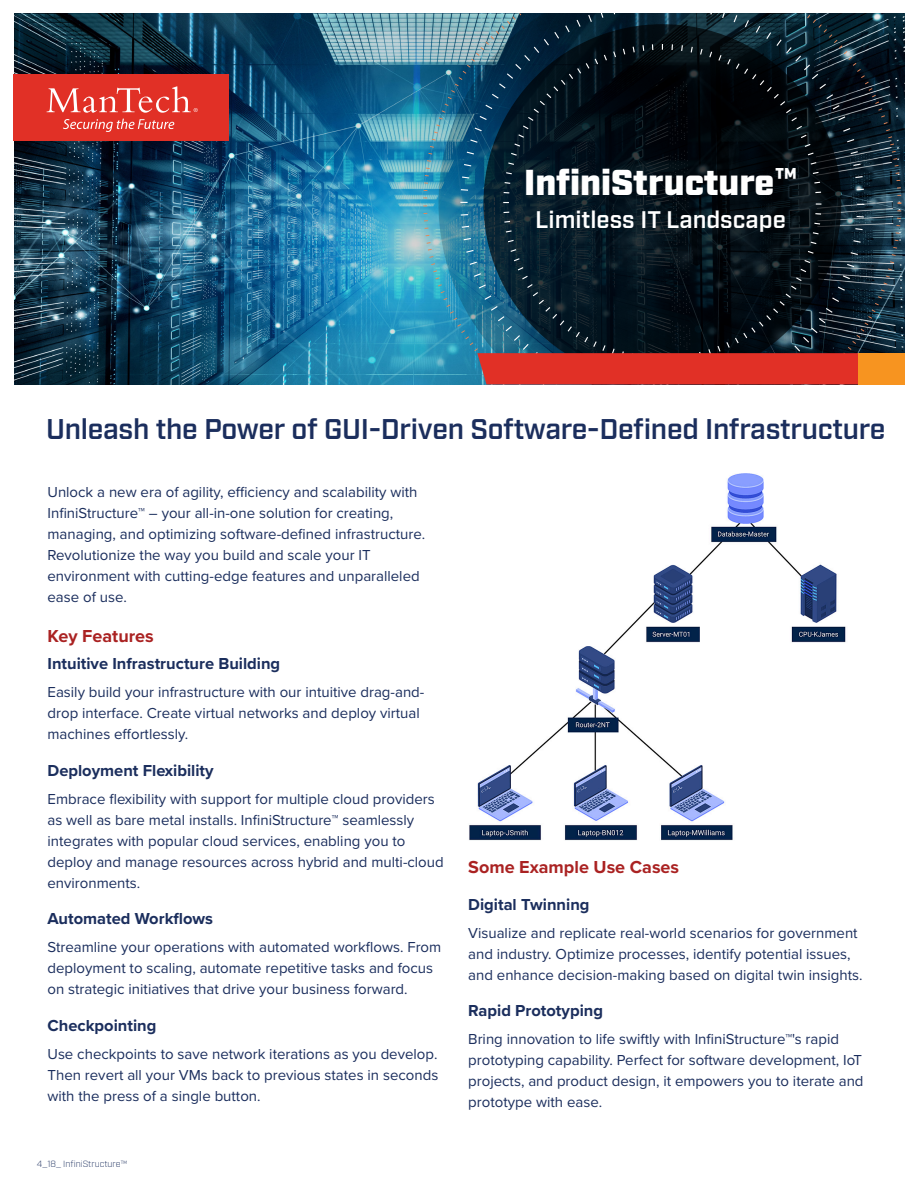
<style>
.page{position:relative;width:918px;height:1188px;background:#fff}
.page>*{position:absolute;margin:0;border:0;box-sizing:border-box;transform-origin:0 0}
.t1{font:900 36px "Industry";color:#fff}
.t2{font:600 28.5px "Industry";letter-spacing:-.01em;color:#1b2e5d}
.t3{font:600 24px "Industry";color:#fff}
.Sub_Title{font:700 18px "Proxima Nova";color:#a22}
.Body_Copy{font:700 16.5px "Proxima Nova";color:#1b2e5d}
.Body_Copy-2{font:15px/21px "Proxima Nova";color:#1b2e5d}
.t4{font:300 9px "Industry";color:#1b2e5d}
</style>
<div class="page">
<img style="left:469px;top:473px;width:377px;height:367px">
<img style="left:14px;top:14px;width:890px;height:370px">
<div style="left:14px;top:75px;width:216px;height:66px;background:#e13026"></div>
<svg style="left:423px;top:14px;width:478px;height:370px;background:#1f2b37"></svg>
<div style="left:858px;top:353px;width:46px;height:31px;background:#f79420"></div>
<svg style="left:63px;top:119px;width:111px;height:13px"></svg>
<svg style="left:47px;top:86px;width:151px;height:27px"></svg>
<p class="t1" style="left:524px;top:161px;width:274px">InfiniStructure<sup>™</sup></p>
<p class="t3" style="left:535px;top:205px;width:252px">Limitless IT Landscape</p>
<p class="t2" style="left:46px;top:413px;width:841px">Unleash the Power of GUI-Driven Software-Defined Infrastructure</p>
<p class="Body_Copy-2" style="left:48px;top:481px;width:379px">Unlock a new era of agility, efficiency and scalability with InfiniStructure™ – your all-in-one solution for creating, managing, and optimizing software-defined infrastructure.<br>Revolutionize the way you build and scale your IT environment with cutting-edge features and unparalleled ease of use.</p>
<p class="Sub_Title" style="left:48px;top:622px;width:108px">Key Features</p>
<p class="Body_Copy" style="left:48px;top:651px;width:234px">Intuitive Infrastructure Building</p>
<p class="Body_Copy-2" style="left:48px;top:681px;width:378px">Easily build your infrastructure with our intuitive drag-and&shy;drop interface. Create virtual networks and deploy virtual machines effortlessly.</p>
<p class="Body_Copy" style="left:48px;top:758px;width:168px">Deployment Flexibility</p>
<p class="Body_Copy-2" style="left:48px;top:787px;width:398px">Embrace flexibility with support for multiple cloud providers as well as bare metal installs. InfiniStructure™ seamlessly integrates with popular cloud services, enabling you to deploy and manage resources across hybrid and multi-cloud environments.</p>
<p class="Body_Copy" style="left:48px;top:906px;width:167px">Automated Workflows</p>
<p class="Body_Copy-2" style="left:48px;top:936px;width:395px">Streamline your operations with automated workflows. From deployment to scaling, automate repetitive tasks and focus on strategic initiatives that drive your business forward.</p>
<p class="Body_Copy" style="left:48px;top:1013px;width:110px">Checkpointing</p>
<p class="Body_Copy-2" style="left:48px;top:1042px;width:392px;text-align:justify">Use checkpoints to save network iterations as you develop.<br>Then revert all your VMs back to previous states in seconds with the press of a single button.</p>
<p class="t4" style="left:37px;top:1159px;width:92px">4_18_ InfiniStructure™</p>
<p class="Sub_Title" style="left:468px;top:854px;width:212px">Some Example Use Cases</p>
<p class="Body_Copy" style="left:468px;top:892px;width:123px">Digital Twinning</p>
<p class="Body_Copy-2" style="left:468px;top:921px;width:396px">Visualize and replicate real-world scenarios for government and industry. Optimize processes, identify potential issues, and enhance decision-making based on digital twin insights.</p>
<p class="Body_Copy" style="left:468px;top:999px;width:136px">Rapid Prototyping</p>
<p class="Body_Copy-2" style="left:468px;top:1028px;width:397px">Bring innovation to life swiftly with InfiniStructure™'s rapid prototyping capability. Perfect for software development, IoT projects, and product design, it empowers you to iterate and prototype with ease.</p>
</div>
